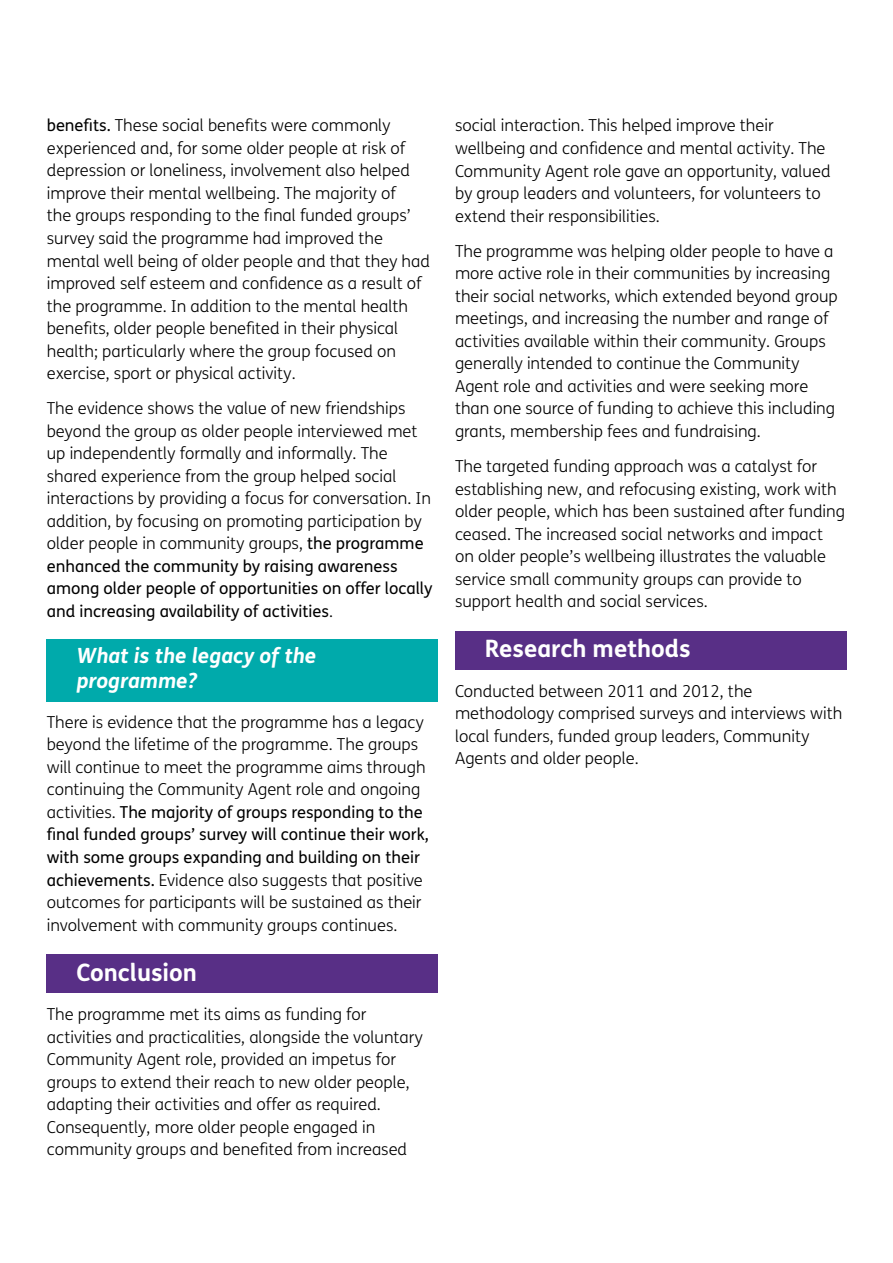
<style>
.page{position:relative;width:893px;height:1263px;background:#fff}
.page>*{position:absolute;margin:0;border:0;box-sizing:border-box;transform-origin:0 0}
.t1{font:700 24px "FS Me";color:#fff}
.t2{font:italic 700 21px/25.2px "FS Me";color:#fff}
.t3{font:300 16.5px/22.5px "FS Me";color:#000}
.s1{font-weight:400}
</style>
<div class="page">
<div style="left:455px;top:631px;width:391px;height:39px;background:#582f86"></div>
<div style="left:47px;top:954px;width:391px;height:38px;background:#582f86"></div>
<div style="left:47px;top:639px;width:391px;height:62px;background:#00aaab"></div>
<p class="t3" style="left:47px;top:114px;width:385px"><span class="s1">benefits.</span> These social benefits were commonly experienced and, for some older people at risk of depression or loneliness, involvement also helped improve their mental wellbeing. The majority of<br>the groups responding to the final funded groups’ survey said the programme had improved the mental well being of older people and that they had improved self esteem and confidence as a result of the programme. In addition to the mental health benefits, older people benefited in their physical health; particularly where the group focused on exercise, sport or physical activity.</p>
<p class="t3" style="left:47px;top:397px;width:387px">The evidence shows the value of new friendships beyond the group as older people interviewed met up independently formally and informally. The shared experience from the group helped social interactions by providing a focus for conversation. In addition, by focusing on promoting participation by older people in community groups, <span class="s1">the programme enhanced the community by raising awareness among older people of opportunities on offer locally and increasing availability of activities</span>.</p>
<h3 class="t2" style="left:77px;top:642px;width:241px">What is the legacy of the programme?</h3>
<p class="t3" style="left:47px;top:710px;width:384px">There is evidence that the programme has a legacy beyond the lifetime of the programme. The groups will continue to meet the programme aims through continuing the Community Agent role and ongoing activities. <span class="s1">The majority of groups responding to the final funded groups’ survey will continue their work, with some groups expanding and building on their achievements.</span> Evidence also suggests that positive outcomes for participants will be sustained as their involvement with community groups continues.</p>
<h2 class="t1" style="left:77px;top:953px;width:122px">Conclusion</h2>
<p class="t3" style="left:47px;top:1002px;width:378px">The programme met its aims as funding for activities and practicalities, alongside the voluntary Community Agent role, provided an impetus for groups to extend their reach to new older people, adapting their activities and offer as required.<br>Consequently, more older people engaged in community groups and benefited from increased</p>
<p class="t3" style="left:455px;top:114px;width:377px">social interaction. This helped improve their wellbeing and confidence and mental activity. The Community Agent role gave an opportunity, valued by group leaders and volunteers, for volunteers to extend their responsibilities.</p>
<p class="t3" style="left:455px;top:239px;width:384px">The programme was helping older people to have a more active role in their communities by increasing their social networks, which extended beyond group meetings, and increasing the number and range of activities available within their community. Groups generally intended to continue the Community Agent role and activities and were seeking more than one source of funding to achieve this including grants, membership fees and fundraising.</p>
<p class="t3" style="left:455px;top:455px;width:392px">The targeted funding approach was a catalyst for establishing new, and refocusing existing, work with older people, which has been sustained after funding ceased. The increased social networks and impact on older people’s wellbeing illustrates the valuable service small community groups can provide to support health and social services.</p>
<h2 class="t1" style="left:485px;top:630px;width:207px">Research methods</h2>
<p class="t3" style="left:455px;top:679px;width:389px">Conducted between 2011 and 2012, the methodology comprised surveys and interviews with local funders, funded group leaders, Community Agents and older people.</p>
</div>
